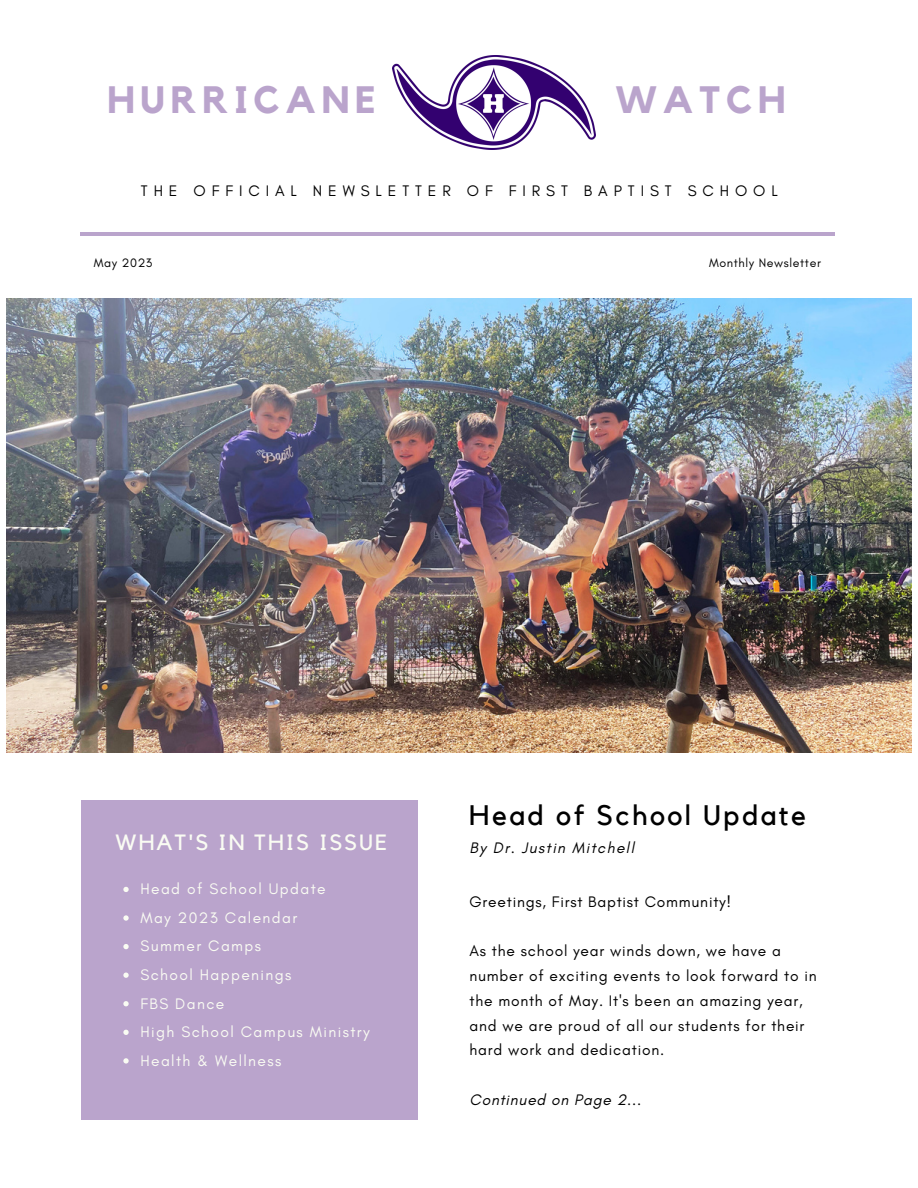
<style>
.page{position:relative;width:918px;height:1188px;background:#fff}
.page>*{position:absolute;margin:0;border:0;box-sizing:border-box;transform-origin:0 0}
.t1{font:700 37.95px "Kollektif";letter-spacing:.15em;color:#baa4cc}
.t2{font:28.2px "Kollektif";letter-spacing:.09em;color:#000}
.t3{font:22.05px "Kollektif";letter-spacing:.09em;color:#fafcf3}
.t4{font:15.6px/24.8px "Glacial Indifference";letter-spacing:.05em;color:#000}
.t5{font:15.6px/28.7px "Glacial Indifference";letter-spacing:.09em;color:#fafcf3}
.t6{font:15.6px "Glacial Indifference";letter-spacing:.38em;color:#000}
.t7{font:italic 15.6px "Glacial Indifference";letter-spacing:.05em;color:#000}
.t8{font:italic 15.6px "Glacial Indifference";letter-spacing:.09em;color:#000}
.t9{font:12.45px "Glacial Indifference";letter-spacing:.05em;color:#000}
</style>
<div class="page">
<img style="left:7px;top:299px;width:904px;height:454px">
<div style="left:81px;top:800px;width:337px;height:320px;background:#baa4cc"></div>
<hr style="left:81px;top:233px;width:754px;height:3px;background:#baa4cc">
<img style="left:393px;top:56px;width:202px;height:93px">
<svg style="left:123px;top:887px;width:6px;height:5px"></svg>
<svg style="left:123px;top:915px;width:6px;height:6px"></svg>
<svg style="left:123px;top:944px;width:6px;height:5px"></svg>
<svg style="left:123px;top:973px;width:6px;height:5px"></svg>
<svg style="left:123px;top:1001px;width:6px;height:5px"></svg>
<svg style="left:123px;top:1030px;width:6px;height:5px"></svg>
<svg style="left:123px;top:1058px;width:6px;height:6px"></svg>
<h1 class="t1" style="left:107px;top:82px;width:270px">HURRICANE</h1>
<h1 class="t1" style="left:615px;top:82px;width:172px">WATCH</h1>
<p class="t6" style="left:141px;top:181px;width:638px">THE OFFICIAL NEWSLETTER OF FIRST BAPTIST SCHOOL</p>
<p class="t9" style="left:94px;top:255px;width:60px">May 2023</p>
<p class="t9" style="left:709px;top:255px;width:113px">Monthly Newsletter</p>
<h3 class="t3" style="left:116px;top:833px;width:273px">WHAT'S IN THIS ISSUE</h3>
<p class="t5" style="left:140px;top:874px;width:231px">Head of School Update<br>May 2023 Calendar<br>Summer Camps<br>School Happenings<br>FBS Dance<br>High School Campus Ministry<br>Health &amp; Wellness</p>
<h2 class="t2" style="left:469px;top:802px;width:338px">Head of School Update</h2>
<p class="t8" style="left:470px;top:838px;width:166px">By Dr. Justin Mitchell</p>
<p class="t4" style="left:470px;top:889px;width:263px">Greetings, First Baptist Community!</p>
<p class="t4" style="left:470px;top:939px;width:349px">As the school year winds down, we have a number of exciting events to look forward to in the month of May. It's been an amazing year, and we are proud of all our students for their hard work and dedication.</p>
<p class="t7" style="left:470px;top:1090px;width:173px">Continued on Page 2...</p>
</div>
